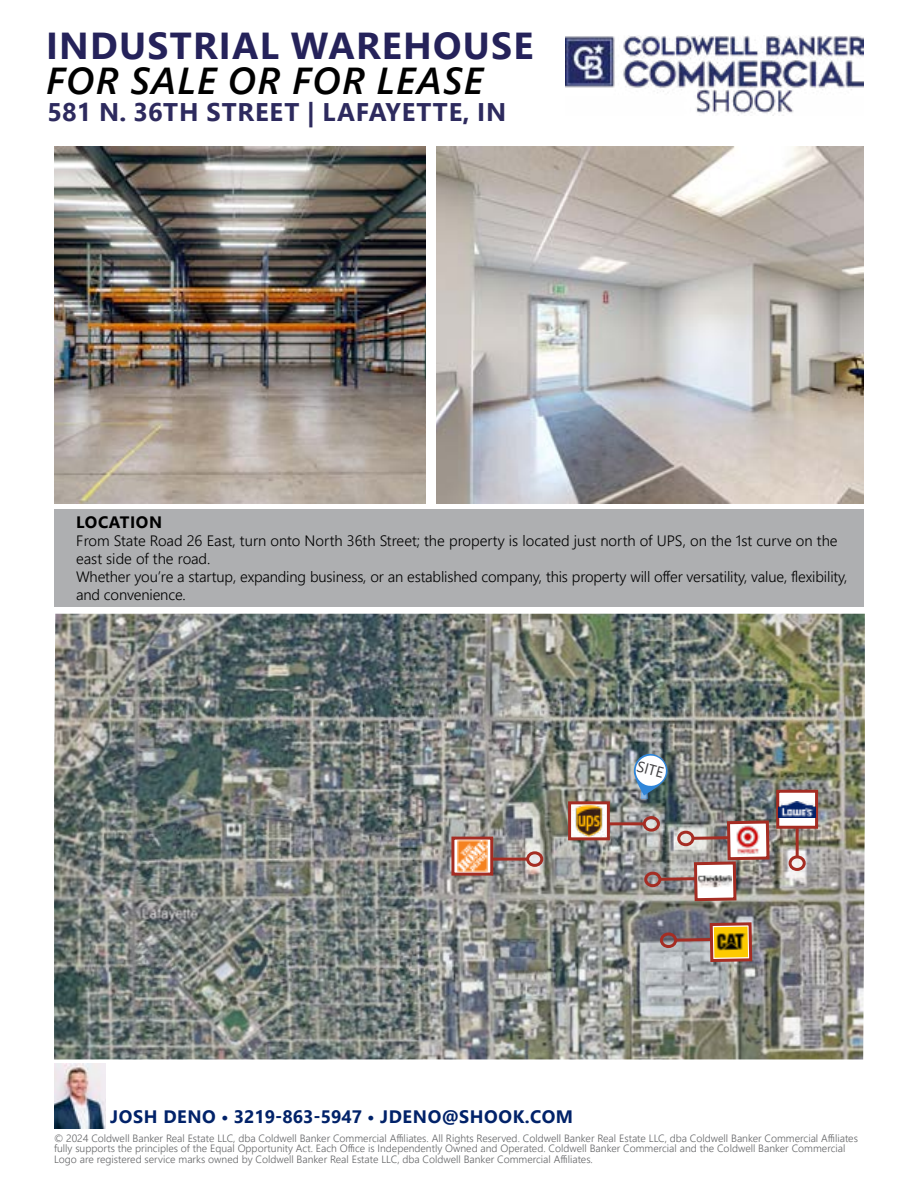
<style>
.page{position:relative;width:918px;height:1188px;background:#fff}
.page>*{position:absolute;margin:0;border:0;box-sizing:border-box;transform-origin:0 0}
.t1{font:700 37.5px "Segoe UI";letter-spacing:.035em;color:#25225a}
.t2{font:italic 600 37.5px "Segoe UI";letter-spacing:.035em;color:#000}
.t3{font:700 25.5px "Segoe UI";letter-spacing:.035em;color:#2d2a5e}
.t4{font:700 18px "Segoe UI";letter-spacing:.035em;color:#012269}
.t5{font:700 16.5px "Segoe UI";letter-spacing:.035em;color:#000}
.t6{font:300 15px/18px "Segoe UI";letter-spacing:-.01em;color:#000}
.t7{font:15px "Segoe UI";color:#414042}
.t8{font:300 10.5px/10.5px "Segoe UI";color:#636466}
</style>
<div class="page">
<img style="left:54px;top:1064px;width:52px;height:65px">
<div style="left:54px;top:510px;width:810px;height:97px;background:#aeafb1"></div>
<img style="left:54px;top:146px;width:372px;height:357px">
<img style="left:436px;top:147px;width:428px;height:356px">
<img style="left:54px;top:614px;width:811px;height:445px">
<div style="left:641px;top:790px;width:6px;height:9px;background:#8cb8e4"></div>
<svg style="left:631px;top:751px;width:41px;height:45px"></svg>
<div style="left:643px;top:816px;width:17px;height:16px;border:3px solid #a52d23;border-radius:50%"></div>
<hr style="left:606px;top:822px;width:38px;height:3px;background:#a52d23">
<svg style="left:568px;top:801px;width:42px;height:39px"></svg>
<img style="left:572px;top:806px;width:34px;height:30px">
<div style="left:526px;top:851px;width:17px;height:16px;border:3px solid #a52d23;border-radius:50%"></div>
<hr style="left:489px;top:858px;width:38px;height:3px;background:#a52d23">
<svg style="left:451px;top:837px;width:42px;height:39px"></svg>
<img style="left:457px;top:841px;width:31px;height:30px">
<div style="left:660px;top:932px;width:17px;height:16px;border:3px solid #a52d23;border-radius:50%"></div>
<svg style="left:673px;top:921px;width:81px;height:43px;background:#9c8184"></svg>
<img style="left:714px;top:927px;width:34px;height:31px">
<div style="left:644px;top:872px;width:17px;height:15px;border:3px solid #a52d23;border-radius:50%"></div>
<img style="left:658px;top:819px;width:113px;height:84px">
<img style="left:698px;top:875px;width:34px;height:13px">
<div style="left:789px;top:855px;width:17px;height:16px;border:3px solid #a52d23;border-radius:50%"></div>
<hr style="left:796px;top:826px;width:3px;height:31px;background:#a52d23">
<div style="left:776px;top:790px;width:42px;height:39px;background:#fff;border:3px solid #a52d23"></div>
<img style="left:779px;top:801px;width:36px;height:17px">
<img style="left:566px;top:36px;width:298px;height:78px">
<h1 class="t1" style="left:46px;top:10px;width:489px">INDUSTRIAL WAREHOUSE</h1>
<h1 class="t2" style="left:46px;top:45px;width:439px">FOR SALE OR FOR LEASE</h1>
<h2 class="t3" style="left:48px;top:88px;width:460px">581 N. 36TH STREET | LAFAYETTE, IN</h2>
<h3 class="t5" style="left:76px;top:507px;width:87px">LOCATION</h3>
<p class="t6" style="left:76px;top:531px;width:773px">From State Road 26 East, turn onto North 36th Street; the property is located just north of UPS, on the 1st curve on the east side of the road.<br>Whether you’re a startup, expanding business, or an established company, this property will offer versatility, value, flexibility, and convenience.</p>
<h3 class="t7" style="left:641px;top:752px;width:29px;rotate:15deg">SITE</h3>
<h3 class="t4" style="left:110px;top:1100px;width:464px">JOSH DENO • 3219-863-5947 • JDENO@SHOOK.COM</h3>
<p class="t8" style="left:54px;top:1132px;width:805px">© 2024 Coldwell Banker Real Estate LLC, dba Coldwell Banker Commercial Affiliates. All Rights Reserved. Coldwell Banker Real Estate LLC, dba Coldwell Banker Commercial Affiliates fully supports the principles of the Equal Opportunity Act. Each Office is Independently Owned and Operated. Coldwell Banker Commercial and the Coldwell Banker Commercial<br>Logo are registered service marks owned by Coldwell Banker Real Estate LLC, dba Coldwell Banker Commercial Affiliates.</p>
</div>
